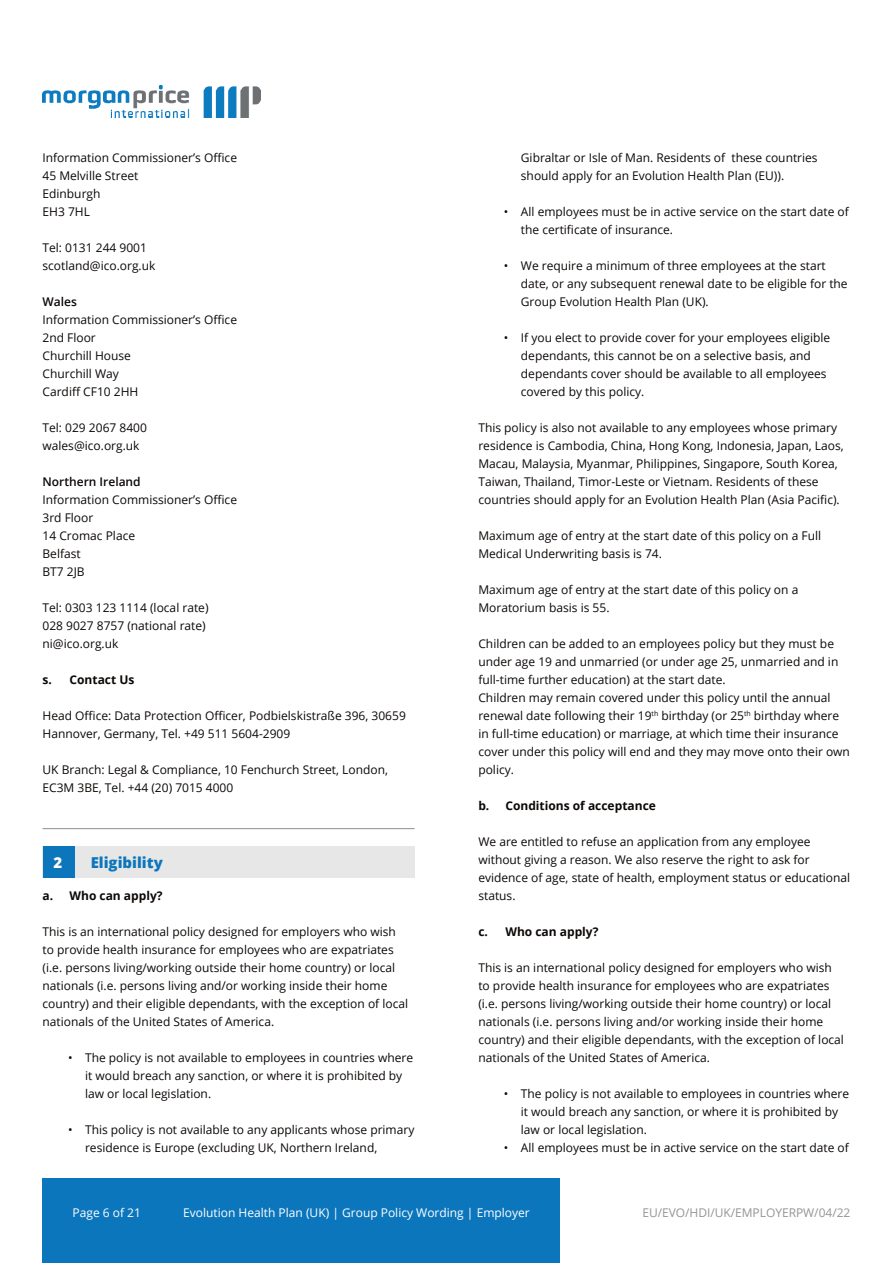
<style>
.page{position:relative;width:893px;height:1263px;background:#fff}
.page>*{position:absolute;margin:0;border:0;box-sizing:border-box;transform-origin:0 0}
.t1{font:800 15px "Open Sans";color:#0c76bd}
.t2{font:800 15px "Open Sans";color:#fff}
.Main_text_body{font:12px/18px "Open Sans";color:#0c0806}
.t3{font:700 12px "Open Sans";color:#0c0806}
.t4{font:12px "Open Sans";color:#fff}
.t5{font:12px "Open Sans";letter-spacing:-.005em;color:#939598}
.Main_text_body-2{font:600 12px "Open Sans";color:#0c0806}
</style>
<div class="page">
<div style="left:43px;top:1178px;width:517px;height:85px;background:#0c76bd"></div>
<img style="left:43px;top:85px;width:218px;height:32px">
<div style="left:43px;top:846px;width:372px;height:32px;background:#e6e7e6"></div>
<div style="left:43px;top:846px;width:31px;height:32px;background:#0c76bd"></div>
<hr style="left:43px;top:828px;width:372px;height:1px;background:#939598">
<p class="Main_text_body" style="left:43px;top:148px;width:196px">Information Commissioner’s Office</p>
<p class="Main_text_body" style="left:43px;top:166px;width:97px">45 Melville Street</p>
<p class="Main_text_body" style="left:43px;top:184px;width:59px">Edinburgh</p>
<p class="Main_text_body" style="left:43px;top:202px;width:49px">EH3 7HL</p>
<p class="Main_text_body" style="left:43px;top:238px;width:106px">Tel: 0131 244 9001</p>
<p class="Main_text_body" style="left:43px;top:256px;width:114px">scotland@ico.org.uk</p>
<p class="Main_text_body-2" style="left:43px;top:293px;width:36px">Wales</p>
<p class="Main_text_body" style="left:43px;top:310px;width:196px">Information Commissioner’s Office</p>
<p class="Main_text_body" style="left:43px;top:328px;width:55px">2nd Floor</p>
<p class="Main_text_body" style="left:43px;top:346px;width:90px">Churchill House</p>
<p class="Main_text_body" style="left:43px;top:364px;width:78px">Churchill Way</p>
<p class="Main_text_body" style="left:43px;top:382px;width:97px">Cardiff CF10 2HH</p>
<p class="Main_text_body" style="left:43px;top:418px;width:106px">Tel: 029 2067 8400</p>
<p class="Main_text_body" style="left:43px;top:436px;width:99px">wales@ico.org.uk</p>
<p class="Main_text_body-2" style="left:43px;top:473px;width:100px">Northern Ireland</p>
<p class="Main_text_body" style="left:43px;top:490px;width:196px">Information Commissioner’s Office</p>
<p class="Main_text_body" style="left:43px;top:508px;width:52px">3rd Floor</p>
<p class="Main_text_body" style="left:43px;top:526px;width:94px">14 Cromac Place</p>
<p class="Main_text_body" style="left:43px;top:544px;width:40px">Belfast</p>
<p class="Main_text_body" style="left:43px;top:562px;width:44px">BT7 2JB</p>
<p class="Main_text_body" style="left:43px;top:598px;width:168px">Tel: 0303 123 1114 (local rate)</p>
<p class="Main_text_body" style="left:43px;top:616px;width:165px">028 9027 8757 (national rate)</p>
<p class="Main_text_body" style="left:43px;top:634px;width:77px">ni@ico.org.uk</p>
<p class="t3" style="left:43px;top:671px;width:93px">s. Contact Us</p>
<p class="Main_text_body" style="left:43px;top:706px;width:365px">Head Office: Data Protection Officer, Podbielskistraße 396, 30659<br>Hannover, Germany, Tel. +49 511 5604-2909</p>
<p class="Main_text_body" style="left:43px;top:760px;width:347px">UK Branch: Legal &amp; Compliance, 10 Fenchurch Street, London,<br>EC3M 3BE, Tel. +44 (20) 7015 4000</p>
<p class="t2" style="left:54px;top:851px;width:10px">2</p>
<p class="t1" style="left:91px;top:851px;width:74px">Eligibility</p>
<p class="t3" style="left:43px;top:887px;width:122px">a. Who can apply?</p>
<p class="Main_text_body" style="left:43px;top:922px;width:367px">This is an international policy designed for employers who wish to provide health insurance for employees who are expatriates (i.e. persons living/working outside their home country) or local nationals (i.e. persons living and/or working inside their home country) and their eligible dependants, with the exception of local nationals of the United States of America.</p>
<p class="Main_text_body" style="left:85px;top:1048px;width:330px;text-indent:-17px">• The policy is not available to employees in countries where it would breach any sanction, or where it is prohibited by law or local legislation.</p>
<p class="Main_text_body" style="left:85px;top:1120px;width:331px;text-indent:-17px">• This policy is not available to any applicants whose primary residence is Europe (excluding UK, Northern Ireland,</p>
<p class="Main_text_body" style="left:521px;top:148px;width:298px">Gibraltar or Isle of Man. Residents of these countries should apply for an Evolution Health Plan (EU)).</p>
<p class="Main_text_body" style="left:521px;top:202px;width:330px;text-indent:-17px">• All employees must be in active service on the start date of the certificate of insurance.</p>
<p class="Main_text_body" style="left:521px;top:256px;width:328px;text-indent:-17px">• We require a minimum of three employees at the start date, or any subsequent renewal date to be eligible for the<br>Group Evolution Health Plan (UK).</p>
<p class="Main_text_body" style="left:521px;top:328px;width:311px;text-indent:-17px">• If you elect to provide cover for your employees eligible dependants, this cannot be on a selective basis, and dependants cover should be available to all employees covered by this policy.</p>
<p class="Main_text_body" style="left:478px;top:418px;width:360px">This policy is also not available to any employees whose primary</p>
<p class="Main_text_body" style="left:478px;top:436px;width:367px">residence is Cambodia, China, Hong Kong, Indonesia, Japan, Laos,</p>
<p class="Main_text_body" style="left:478px;top:454px;width:363px">Macau, Malaysia, Myanmar, Philippines, Singapore, South Korea,<br>Taiwan, Thailand, Timor-Leste or Vietnam. Residents of these countries should apply for an Evolution Health Plan (Asia Pacific).</p>
<p class="Main_text_body" style="left:478px;top:526px;width:344px">Maximum age of entry at the start date of this policy on a Full<br>Medical Underwriting basis is 74.</p>
<p class="Main_text_body" style="left:478px;top:580px;width:321px">Maximum age of entry at the start date of this policy on a</p>
<p class="Main_text_body" style="left:478px;top:598px;width:133px">Moratorium basis is 55.</p>
<p class="Main_text_body" style="left:478px;top:634px;width:357px">Children can be added to an employees policy but they must be</p>
<p class="Main_text_body" style="left:478px;top:652px;width:361px">under age 19 and unmarried (or under age 25, unmarried and in</p>
<p class="Main_text_body" style="left:478px;top:670px;width:249px">full-time further education) at the start date.</p>
<p class="Main_text_body" style="left:478px;top:688px;width:354px">Children may remain covered under this policy until the annual</p>
<p class="Main_text_body" style="left:478px;top:706px;width:362px">renewal date following their 19<sup>th</sup> birthday (or 25<sup>th</sup> birthday where</p>
<p class="Main_text_body" style="left:478px;top:724px;width:362px">in full-time education) or marriage, at which time their insurance</p>
<p class="Main_text_body" style="left:478px;top:742px;width:373px">cover under this policy will end and they may move onto their own policy.</p>
<p class="t3" style="left:478px;top:797px;width:179px">b. Conditions of acceptance</p>
<p class="Main_text_body" style="left:478px;top:832px;width:373px">We are entitled to refuse an application from any employee without giving a reason. We also reserve the right to ask for evidence of age, state of health, employment status or educational status.</p>
<p class="t3" style="left:478px;top:923px;width:122px">c. Who can apply?</p>
<p class="Main_text_body" style="left:478px;top:958px;width:367px">This is an international policy designed for employers who wish to provide health insurance for employees who are expatriates (i.e. persons living/working outside their home country) or local nationals (i.e. persons living and/or working inside their home country) and their eligible dependants, with the exception of local nationals of the United States of America.</p>
<p class="Main_text_body" style="left:521px;top:1084px;width:330px;text-indent:-17px">• The policy is not available to employees in countries where it would breach any sanction, or where it is prohibited by law or local legislation.</p>
<p class="Main_text_body" style="left:504px;top:1138px;width:347px">• All employees must be in active service on the start date of</p>
<p class="t4" style="left:73px;top:1204px;width:70px">Page 6 of 21</p>
<p class="t4" style="left:183px;top:1204px;width:348px">Evolution Health Plan (UK) | Group Policy Wording | Employer</p>
<p class="t5" style="left:642px;top:1204px;width:209px">EU/EVO/HDI/UK/EMPLOYERPW/04/22</p>
</div>
